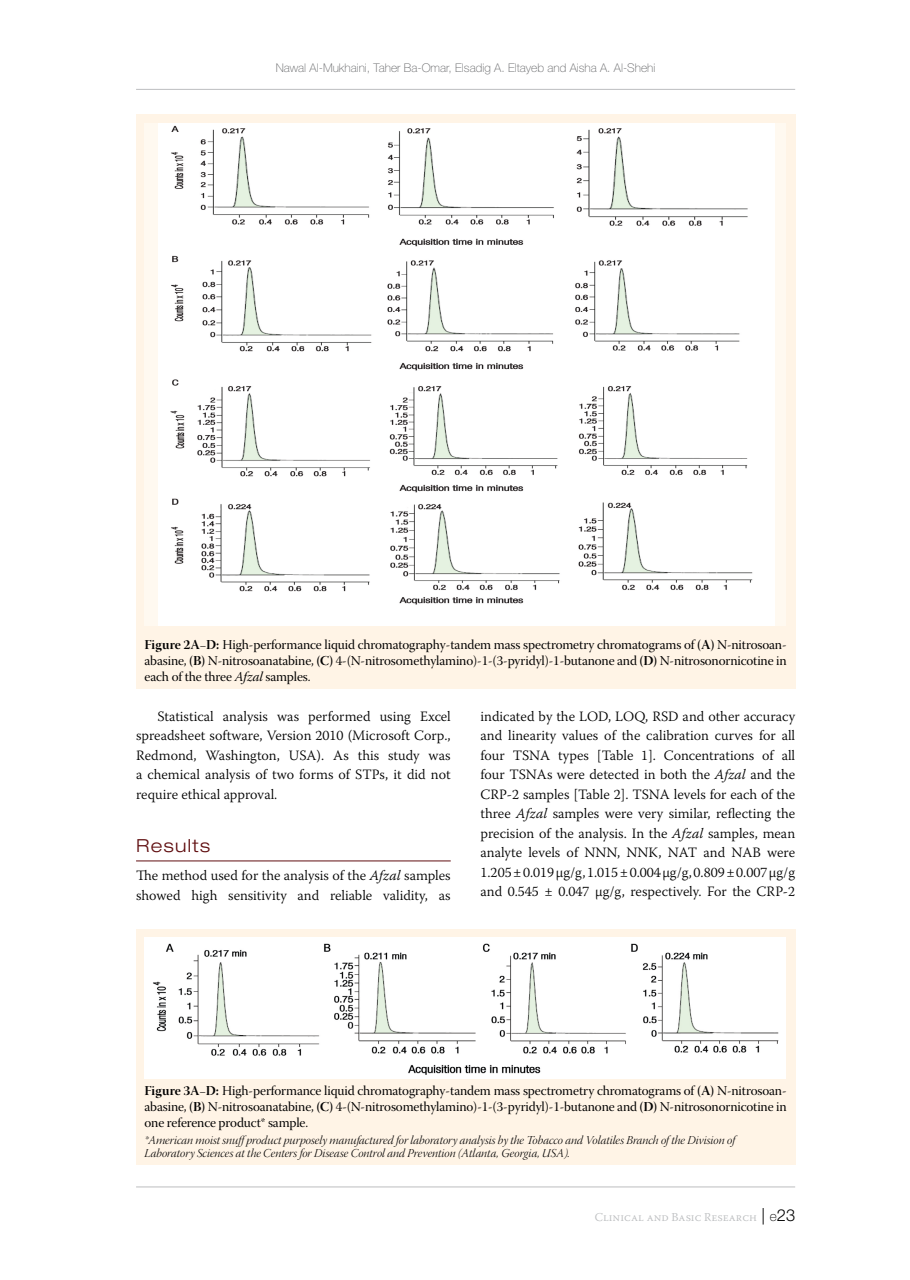
<style>
.page{position:relative;width:910px;height:1280px;background:#fff}
.page>*{position:absolute;margin:0;border:0;box-sizing:border-box;transform-origin:0 0}
.t1{font:300 expanded 18px "Helvetica Neue LT Pro";letter-spacing:.075em;color:#600e10}
.t2{font:300 14.25px/19.5px "Warnock Pro";color:#000;text-align:justify}
.t3{font:13.5px/15.8px "Warnock Pro Subh";letter-spacing:-.01em;color:#000;text-align:justify}
.t4{font:12px/12.8px "Warnock Pro Light It Disp";color:#000}
.t5{font:100 12px "Helvetica Neue LT Pro";color:#636466}
.t6{font:300 12px "Warnock Pro";color:#bcbec0}
.s1{font-family:"Warnock Pro Bold Disp"}
.s2{font-family:"Warnock Pro Bold Disp";font-size:11.25px}
.s3{font-family:"Warnock Pro It Subh"}
.s4{font-style:italic}
.s5{font-family:"Helvetica Neue LT Pro";font-size:16.5px;color:#000}
.s6{font-family:"Helvetica Neue LT Pro";font-weight:100;font-size:13.5px;color:#000}
</style>
<div class="page">
<hr style="left:136px;top:89px;width:659px;height:1px;background:#bcbec0">
<hr style="left:136px;top:1187px;width:659px;height:1px;background:#bcbec0">
<hr style="left:136px;top:861px;width:315px;height:1px;background:#600e10">
<div style="left:136px;top:115px;width:659px;height:574px;background:#fff4e6"></div>
<div style="left:145px;top:123px;width:641px;height:502px;background:#fff9f0"></div>
<img style="left:158px;top:123px;width:616px;height:502px">
<div style="left:136px;top:929px;width:659px;height:236px;background:#fff4e6"></div>
<img style="left:145px;top:938px;width:641px;height:141px">
<p class="t5" style="left:276px;top:61px;width:381px">Nawal Al-Mukhaini, Taher Ba-Omar, Elsadig A. Eltayeb and Aisha A. Al-Shehi</p>
<p class="t3" style="left:145px;top:638px;width:644px"><span class="s1">Figure 2A</span><span class="s2">–</span><span class="s1">D:</span> High-performance liquid chromatography-tandem mass spectrometry chromatograms of <span class="s1">(A)</span> N-nitrosoan&shy;abasine, <span class="s1">(B)</span> N-nitrosoanatabine, <span class="s1">(C)</span> 4-(N-nitrosomethylamino)-1-(3-pyridyl)-1-butanone and <span class="s1">(D)</span> N-nitrosonornicotine in each of the three <span class="s3">Afzal</span> samples.</p>
<p class="t2" style="left:136px;top:706px;width:316px;text-indent:21px">Statistical analysis was performed using Excel spreadsheet software, Version 2010 (Microsoft Corp., Redmond, Washington, USA). As this study was a chemical analysis of two forms of STPs, it did not require ethical approval.</p>
<p class="t1" style="left:136px;top:835px;width:76px">Results</p>
<p class="t2" style="left:136px;top:866px;width:316px">The method used for the analysis of the <span class="s4">Afzal</span> samples showed high sensitivity and reliable validity, as</p>
<p class="t2" style="left:480px;top:706px;width:316px">indicated by the LOD, LOQ, RSD and other accuracy and linearity values of the calibration curves for all four TSNA types [Table 1]. Concentrations of all four TSNAs were detected in both the <span class="s4">Afzal</span> and the CRP-2 samples [Table 2]. TSNA levels for each of the three <span class="s4">Afzal</span> samples were very similar, reflecting the precision of the analysis. In the <span class="s4">Afzal</span> samples, mean analyte levels of NNN, NNK, NAT and NAB were 1.205 ± 0.019 µg/g, 1.015 ± 0.004 µg/g, 0.809 ± 0.007 µg/g and 0.545 ± 0.047 µg/g, respectively. For the CRP-2</p>
<p class="t3" style="left:145px;top:1085px;width:644px"><span class="s1">Figure 3A</span><span class="s2">–</span><span class="s1">D:</span> High-performance liquid chromatography-tandem mass spectrometry chromatograms of <span class="s1">(A)</span> N-nitrosoan&shy;abasine, <span class="s1">(B)</span> N-nitrosoanatabine, <span class="s1">(C)</span> 4-(N-nitrosomethylamino)-1-(3-pyridyl)-1-butanone and <span class="s1">(D)</span> N-nitrosonornicotine in one reference product* sample.</p>
<p class="t4" style="left:145px;top:1135px;width:592px">*American moist snuffproduct purposely manufactured for laboratory analysis by the Tobacco and Volatiles Branch of the Division of<br>Laboratory Sciences at the Centers for Disease Control and Prevention (Atlanta, Georgia, USA).</p>
<p class="t6" style="left:595px;top:1210px;width:202px">Clinical and Basic Research <span class="s5">|</span> <span class="s6">e</span><span class="s5">23</span></p>
</div>
